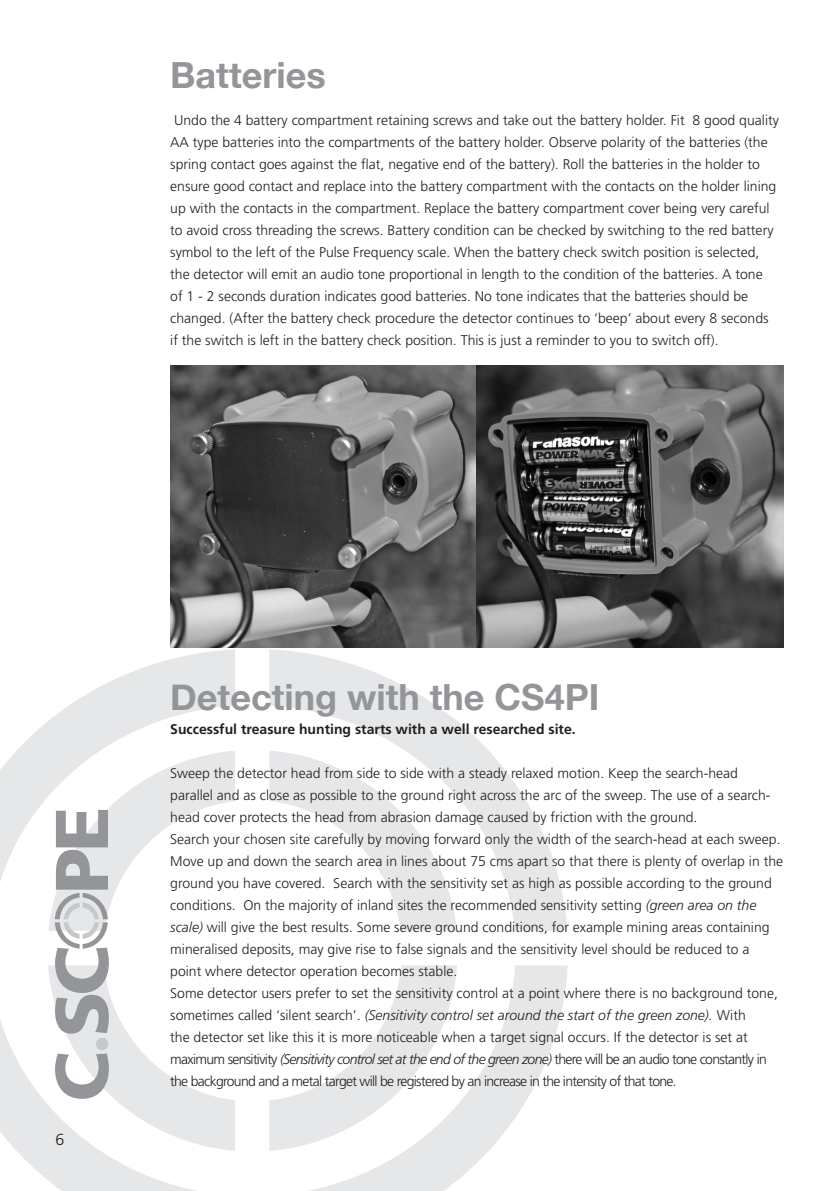
<style>
.page{position:relative;width:840px;height:1191px;background:#fff}
.page>*{position:absolute;margin:0;border:0;box-sizing:border-box;transform-origin:0 0}
.t1{font:700 36px "Helvetica Neue";color:#939598}
.t2{font:300 16px "Frutiger";color:#231f20}
.t3{font:300 14px/22px "Frutiger";color:#231f20}
.t4{font:700 14px "Frutiger";color:#231f20}
.s1{font-style:italic}
</style>
<div class="page">
<svg style="left:269px;top:649px;width:298px;height:281px"></svg>
<svg style="left:0;top:649px;width:235px;height:232px"></svg>
<svg style="left:0;top:1020px;width:235px;height:171px;fill:#ecedee"></svg>
<svg style="left:269px;top:965px;width:298px;height:226px"></svg>
<svg style="left:48px;top:750px;width:187px;height:400px"></svg>
<div style="left:96px;top:1037px;width:12px;height:13px;background:#c7c8ca;border-radius:50%"></div>
<img style="left:170px;top:366px;width:612px;height:282px">
<p class="t1" style="left:170px;top:53px;width:157px">Batteries</p>
<p class="t3" style="left:170px;top:109px;width:610px">Undo the 4 battery compartment retaining screws and take out the battery holder. Fit 8 good quality AA type batteries into the compartments of the battery holder. Observe polarity of the batteries (the spring contact goes against the flat, negative end of the battery). Roll the batteries in the holder to ensure good contact and replace into the battery compartment with the contacts on the holder lining up with the contacts in the compartment. Replace the battery compartment cover being very careful to avoid cross threading the screws. Battery condition can be checked by switching to the red battery symbol to the left of the Pulse Frequency scale. When the battery check switch position is selected,</p>
<p class="t3" style="left:170px;top:263px;width:593px">the detector will emit an audio tone proportional in length to the condition of the batteries. A tone</p>
<p class="t3" style="left:170px;top:285px;width:599px">of 1 - 2 seconds duration indicates good batteries. No tone indicates that the batteries should be changed. (After the battery check procedure the detector continues to ‘beep’ about every 8 seconds</p>
<p class="t3" style="left:170px;top:329px;width:549px">if the switch is left in the battery check position. This is just a reminder to you to switch off).</p>
<p class="t2" style="left:55px;top:1129px;width:10px">6</p>
<p class="t1" style="left:170px;top:675px;width:430px">Detecting with the CS4PI</p>
<p class="t4" style="left:170px;top:721px;width:407px">Successful treasure hunting starts with a well researched site.</p>
<p class="t3" style="left:170px;top:762px;width:601px">Sweep the detector head from side to side with a steady relaxed motion. Keep the search-head parallel and as close as possible to the ground right across the arc of the sweep. The use of a search&shy;head cover protects the head from abrasion damage caused by friction with the ground.</p>
<p class="t3" style="left:170px;top:828px;width:614px">Search your chosen site carefully by moving forward only the width of the search-head at each sweep.<br>Move up and down the search area in lines about 75 cms apart so that there is plenty of overlap in the ground you have covered. Search with the sensitivity set as high as possible according to the ground conditions. On the majority of inland sites the recommended sensitivity setting <span class="s1">(green area on the scale)</span> will give the best results. Some severe ground conditions, for example mining areas containing mineralised deposits, may give rise to false signals and the sensitivity level should be reduced to a point where detector operation becomes stable.</p>
<p class="t3" style="left:170px;top:982px;width:609px">Some detector users prefer to set the sensitivity control at a point where there is no background tone, sometimes called ‘silent search’. <span class="s1">(Sensitivity control set around the start of the green zone).</span> With<br>the detector set like this it is more noticeable when a target signal occurs. If the detector is set at maximum sensitivity <span class="s1">(Sensitivity control set at the end of the green zone)</span> there will be an audio tone constantly in the background and a metal target will be registered by an increase in the intensity of that tone.</p>
</div>
